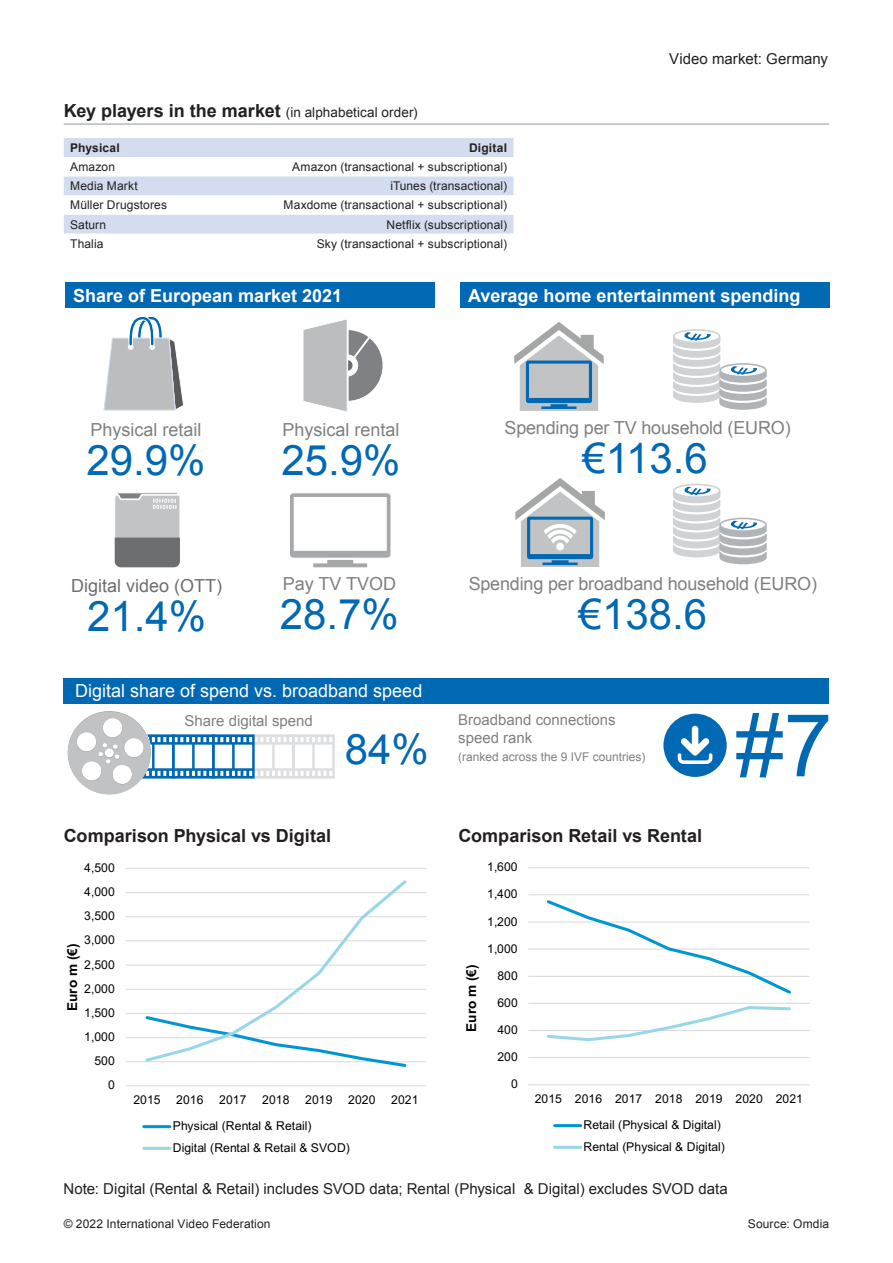
<style>
.page{position:relative;width:893px;height:1263px;background:#fff}
.page>*{position:absolute;margin:0;border:0;box-sizing:border-box;transform-origin:0 0}
.t1{font:87px "Arial";color:#0168b3}
.t2{font:42px "Arial";color:#0168b3}
.t3{font:18px "Arial";letter-spacing:-.01em;color:#7f8080}
.Table_heading_double{font:700 18px "Arial";color:#231f20}
.t4{font:700 18px "Arial";color:#fff}
.t5{font:18px "Arial";color:#fff}
.t6{font:18px "Arial";color:#6d6e70}
.Folio_header_right{font:15px "Arial";color:#231f20}
.t7{font:15px/18px "Arial";color:#7f8080}
.Folio_header{font:15px "Arial";letter-spacing:.005em;color:#231f20}
.t8{font:700 13.65px "Arial";color:#000}
.t9{font:12.15px/21.8px "Arial";letter-spacing:.005em;color:#000}
.Table{font:12px "Arial";letter-spacing:.01em;color:#231f20}
.t10{font:12px "Arial";color:#7f8080}
.Table-2{font:700 12px "Arial";letter-spacing:.01em;color:#231f20}
.Table__right{font:700 12px "Arial";letter-spacing:.02em;color:#231f20}
.s1{font-weight:400;font-size:13.5px}
</style>
<div class="page">
<svg style="left:64px;top:138px;width:449px;height:96px"></svg>
<div style="left:65px;top:282px;width:370px;height:26px;background:#0168b3"></div>
<svg style="left:103px;top:316px;width:81px;height:95px"></svg>
<svg style="left:303px;top:320px;width:80px;height:91px"></svg>
<svg style="left:114px;top:493px;width:66px;height:75px;background:#a3a4a6"></svg>
<svg style="left:290px;top:493px;width:101px;height:74px"></svg>
<svg style="left:514px;top:322px;width:90px;height:89px"></svg>
<svg style="left:515px;top:478px;width:90px;height:89px"></svg>
<div style="left:460px;top:282px;width:370px;height:26px;background:#0168b3"></div>
<svg style="left:673px;top:329px;width:94px;height:81px"></svg>
<svg style="left:673px;top:484px;width:94px;height:80px"></svg>
<div style="left:64px;top:678px;width:765px;height:25px;background:#0168b3"></div>
<svg style="left:68px;top:711px;width:267px;height:83px"></svg>
<div style="left:663px;top:714px;width:64px;height:63px;background:#0168b3;border-radius:50%"></div>
<svg style="left:678px;top:726px;width:35px;height:38px"></svg>
<hr style="left:64px;top:124px;width:765px;height:1px;background:#939598">
<svg style="left:125px;top:868px;width:302px;height:282px"></svg>
<svg style="left:528px;top:867px;width:282px;height:282px"></svg>
<p class="Table_heading_double" style="left:64px;top:99px;width:355px">Key players in the market <span class="s1">(in alphabetical order)</span></p>
<p class="Folio_header" style="left:669px;top:49px;width:160px">Video market: Germany</p>
<p class="Table-2" style="left:70px;top:140px;width:51px">Physical</p>
<p class="Table__right" style="left:469px;top:140px;width:40px">Digital</p>
<p class="Table" style="left:70px;top:159px;width:46px">Amazon</p>
<p class="Table" style="left:292px;top:159px;width:216px">Amazon (transactional + subscriptional)</p>
<p class="Table" style="left:70px;top:178px;width:69px">Media Markt</p>
<p class="Table" style="left:390px;top:178px;width:118px">iTunes (transactional)</p>
<p class="Table" style="left:70px;top:197px;width:98px">Müller Drugstores</p>
<p class="Table" style="left:284px;top:197px;width:225px">Maxdome (transactional + subscriptional)</p>
<p class="Table" style="left:70px;top:216px;width:38px">Saturn</p>
<p class="Table" style="left:386px;top:216px;width:122px">Netflix (subscriptional)</p>
<p class="Table" style="left:70px;top:235px;width:35px">Thalia</p>
<p class="Table" style="left:317px;top:235px;width:192px">Sky (transactional + subscriptional)</p>
<p class="t4" style="left:73px;top:284px;width:271px">Share of European market 2021</p>
<p class="t4" style="left:468px;top:284px;width:334px">Average home entertainment spending</p>
<p class="t3" style="left:90px;top:418px;width:113px">Physical retail</p>
<p class="t2" style="left:86px;top:433px;width:121px">29.9%</p>
<p class="t6" style="left:71px;top:573px;width:153px">Digital video (OTT)</p>
<p class="t2" style="left:87px;top:588px;width:121px">21.4%</p>
<p class="t3" style="left:282px;top:418px;width:119px">Physical rental</p>
<p class="t2" style="left:281px;top:433px;width:121px">25.9%</p>
<p class="t3" style="left:283px;top:572px;width:115px">Pay TV TVOD</p>
<p class="t2" style="left:280px;top:587px;width:121px">28.7%</p>
<p class="t3" style="left:504px;top:416px;width:288px">Spending per TV household (EURO)</p>
<p class="t2" style="left:582px;top:431px;width:127px">€113.6</p>
<p class="t3" style="left:469px;top:572px;width:350px">Spending per broadband household (EURO)</p>
<p class="t2" style="left:579px;top:587px;width:130px">€138.6</p>
<p class="t5" style="left:75px;top:679px;width:349px">Digital share of spend vs. broadband speed</p>
<p class="t2" style="left:345px;top:721px;width:86px">84%</p>
<p class="t7" style="left:185px;top:712px;width:130px">Share digital spend</p>
<p class="t7" style="left:458px;top:711px;width:159px">Broadband connections speed rank</p>
<p class="t10" style="left:458px;top:749px;width:189px">(ranked across the 9 IVF countries)</p>
<p class="Table_heading_double" style="left:64px;top:823px;width:269px">Comparison Physical vs Digital</p>
<p class="Table_heading_double" style="left:458px;top:823px;width:245px">Comparison Retail vs Rental</p>
<p class="t9" style="left:84px;top:857px;width:32px">4,500</p>
<p class="t9" style="left:84px;top:881px;width:32px">4,000</p>
<p class="t9" style="left:84px;top:905px;width:32px">3,500</p>
<p class="t9" style="left:84px;top:929px;width:32px">3,000</p>
<p class="t8" style="left:63px;top:1011px;width:69px;rotate:-90deg">Euro m (€)</p>
<p class="t9" style="left:84px;top:953px;width:32px">2,500</p>
<p class="t9" style="left:84px;top:977px;width:32px">2,000</p>
<p class="t9" style="left:84px;top:1002px;width:32px">1,500</p>
<p class="t9" style="left:84px;top:1026px;width:32px">1,000</p>
<p class="t9" style="left:94px;top:1050px;width:22px">500</p>
<p class="t9" style="left:108px;top:1074px;width:8px">0</p>
<p class="t8" style="left:462px;top:1032px;width:69px;rotate:-90deg">Euro m (€)</p>
<p class="t9" style="left:487px;top:856px;width:32px">1,600</p>
<p class="t9" style="left:487px;top:883px;width:32px">1,400</p>
<p class="t9" style="left:487px;top:910px;width:32px">1,200</p>
<p class="t9" style="left:487px;top:937px;width:32px">1,000</p>
<p class="t9" style="left:497px;top:965px;width:22px">800</p>
<p class="t9" style="left:497px;top:992px;width:22px">600</p>
<p class="t9" style="left:497px;top:1019px;width:22px">400</p>
<p class="t9" style="left:497px;top:1046px;width:22px">200</p>
<p class="t9" style="left:511px;top:1073px;width:8px">0</p>
<p class="t1" style="left:735px;top:689px;width:98px">#7</p>
<p class="t9" style="left:133px;top:1089px;width:29px">2015</p>
<p class="t9" style="left:176px;top:1089px;width:29px">2016</p>
<p class="t9" style="left:219px;top:1089px;width:29px">2017</p>
<p class="t9" style="left:262px;top:1089px;width:29px">2018</p>
<p class="t9" style="left:305px;top:1089px;width:29px">2019</p>
<p class="t9" style="left:348px;top:1089px;width:29px">2020</p>
<p class="t9" style="left:391px;top:1089px;width:29px">2021</p>
<p class="t9" style="left:173px;top:1115px;width:178px">Physical (Rental &amp; Retail)<br>Digital (Rental &amp; Retail &amp; SVOD)</p>
<p class="t9" style="left:535px;top:1088px;width:270px">2015 2016 2017 2018 2019 2020 2021</p>
<p class="t9" style="left:584px;top:1114px;width:143px">Retail (Physical &amp; Digital)<br>Rental (Physical &amp; Digital)</p>
<p class="Folio_header_right" style="left:64px;top:1179px;width:666px">Note: Digital (Rental &amp; Retail) includes SVOD data; Rental (Physical &amp; Digital) excludes SVOD data</p>
<p class="Table" style="left:64px;top:1216px;width:208px">© 2022 International Video Federation</p>
<p class="Table" style="left:748px;top:1216px;width:83px">Source: Omdia</p>
</div>
